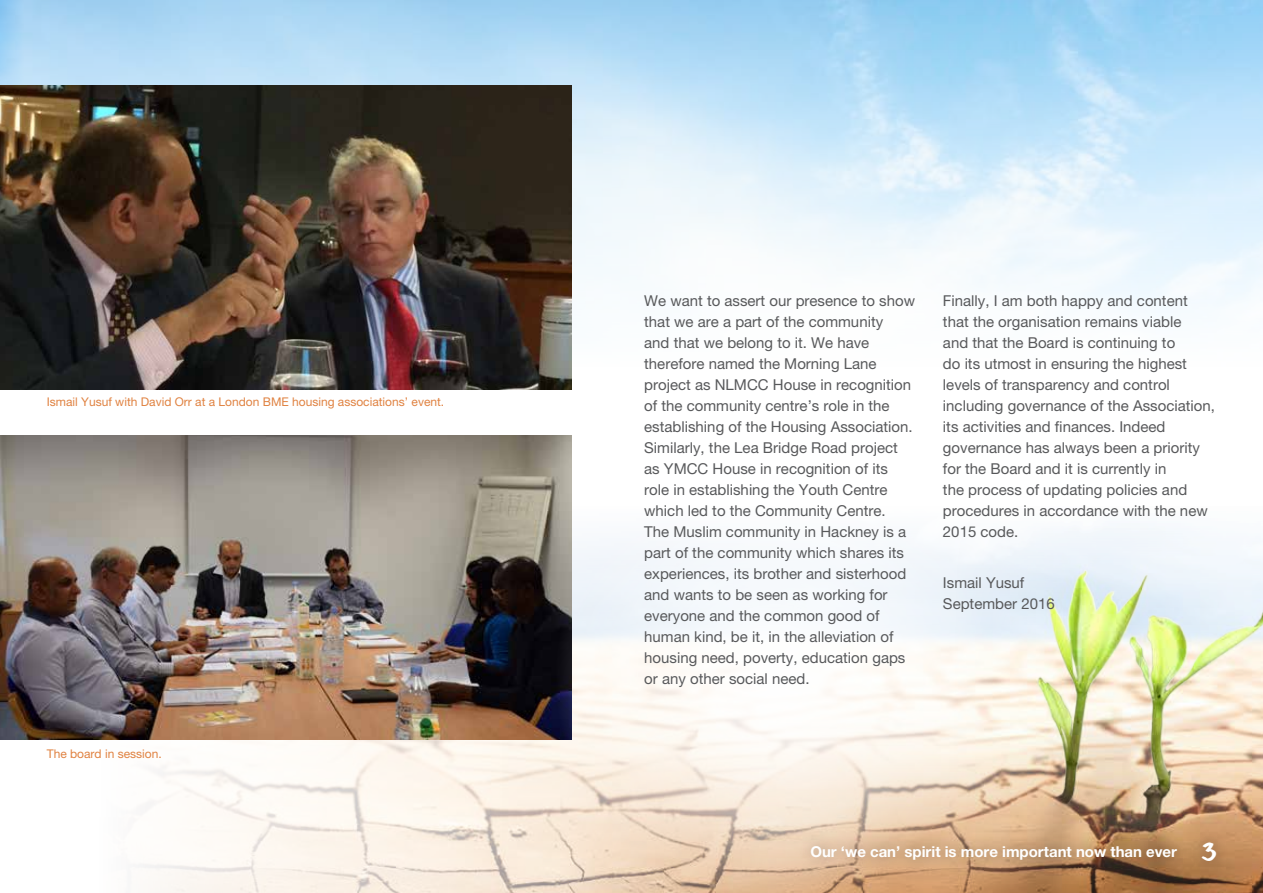
<style>
.page{position:relative;width:1263px;height:893px;background:#fff}
.page>*{position:absolute;margin:0;border:0;box-sizing:border-box;transform-origin:0 0}
.t1{font:15px/21px "Helvetica Neue LT Pro";color:#58595b}
.t2{font:700 15px "Helvetica Neue LT Pro";color:#fff}
.t3{font:12px "Helvetica Neue LT Pro";color:#e08241}
.s1{font-family:"HANDYHANDY";font-weight:400;font-size:27px}
</style>
<div class="page">
<img style="left:143px;top:717px;width:863px;height:176px">
<img style="left:1006px;top:564px;width:257px;height:159px">
<img style="left:502px;top:723px;width:761px;height:170px">
<img style="left:0;top:85px;width:572px;height:305px">
<img style="left:0;top:435px;width:572px;height:305px">
<div style="left:797px;top:833px;width:392px;height:40px;background:#000;opacity:.43"></div>
<div style="left:1189px;top:829px;width:40px;height:45px;background:#000;opacity:.43"></div>
<svg style="left:555px;top:458px;width:439px;height:435px"></svg>
<p class="t3" style="left:47px;top:395px;width:399px">Ismail Yusuf with David Orr at a London BME housing associations’ event.</p>
<p class="t3" style="left:47px;top:746px;width:116px">The board in session.</p>
<p class="t1" style="left:644px;top:290px;width:272px">We want to assert our presence to show that we are a part of the community<br>and that we belong to it. We have therefore named the Morning Lane project as NLMCC House in recognition of the community centre’s role in the establishing of the Housing Association.<br>Similarly, the Lea Bridge Road project as YMCC House in recognition of its role in establishing the Youth Centre which led to the Community Centre.<br>The Muslim community in Hackney is a part of the community which shares its experiences, its brother and sisterhood and wants to be seen as working for everyone and the common good of human kind, be it, in the alleviation of housing need, poverty, education gaps or any other social need.</p>
<p class="t1" style="left:943px;top:290px;width:273px">Finally, I am both happy and content that the organisation remains viable<br>and that the Board is continuing to<br>do its utmost in ensuring the highest levels of transparency and control including governance of the Association, its activities and finances. Indeed governance has always been a priority for the Board and it is currently in<br>the process of updating policies and procedures in accordance with the new 2015 code.</p>
<p class="t1" style="left:943px;top:572px;width:113px">Ismail Yusuf<br>September 2016</p>
<p class="t2" style="left:810px;top:842px;width:407px">Our ‘we can’ spirit is more important now than ever <span class="s1">3</span></p>
</div>
